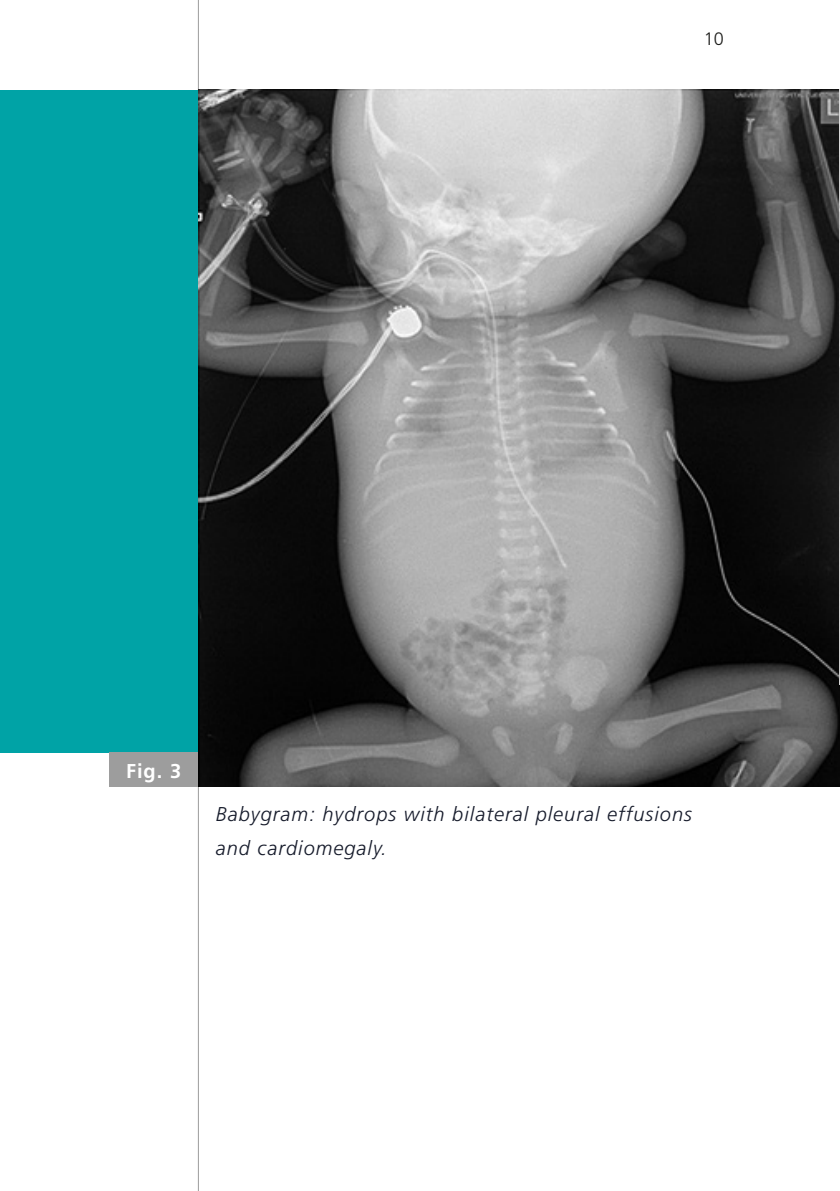
<style>
.page{position:relative;width:840px;height:1191px;background:#fff}
.page>*{position:absolute;margin:0;border:0;box-sizing:border-box;transform-origin:0 0}
.t1{font:italic 300 20px/34px "Frutiger LT Std";letter-spacing:.05em;color:#161b2b}
.t2{font:700 20px "Frutiger LT Std";color:#fff}
.t3{font:300 18px "Frutiger LT Std";color:#1d1d1b}
</style>
<div class="page">
<hr style="left:198px;top:0;width:1px;height:1191px;background:#9d9d9d">
<img style="left:198px;top:90px;width:641px;height:696px">
<img style="left:839px;top:90px;width:1px;height:594px">
<div style="left:0;top:90px;width:197px;height:662px;background:#00a3a6"></div>
<div style="left:109px;top:752px;width:89px;height:34px;background:#9d9d9d"></div>
<p class="t3" style="left:703px;top:28px;width:22px">10</p>
<p class="t2" style="left:126px;top:759px;width:57px">Fig. 3</p>
<p class="t1" style="left:215px;top:797px;width:477px">Babygram: hydrops with bilateral pleural effusions and cardiomegaly.</p>
</div>
